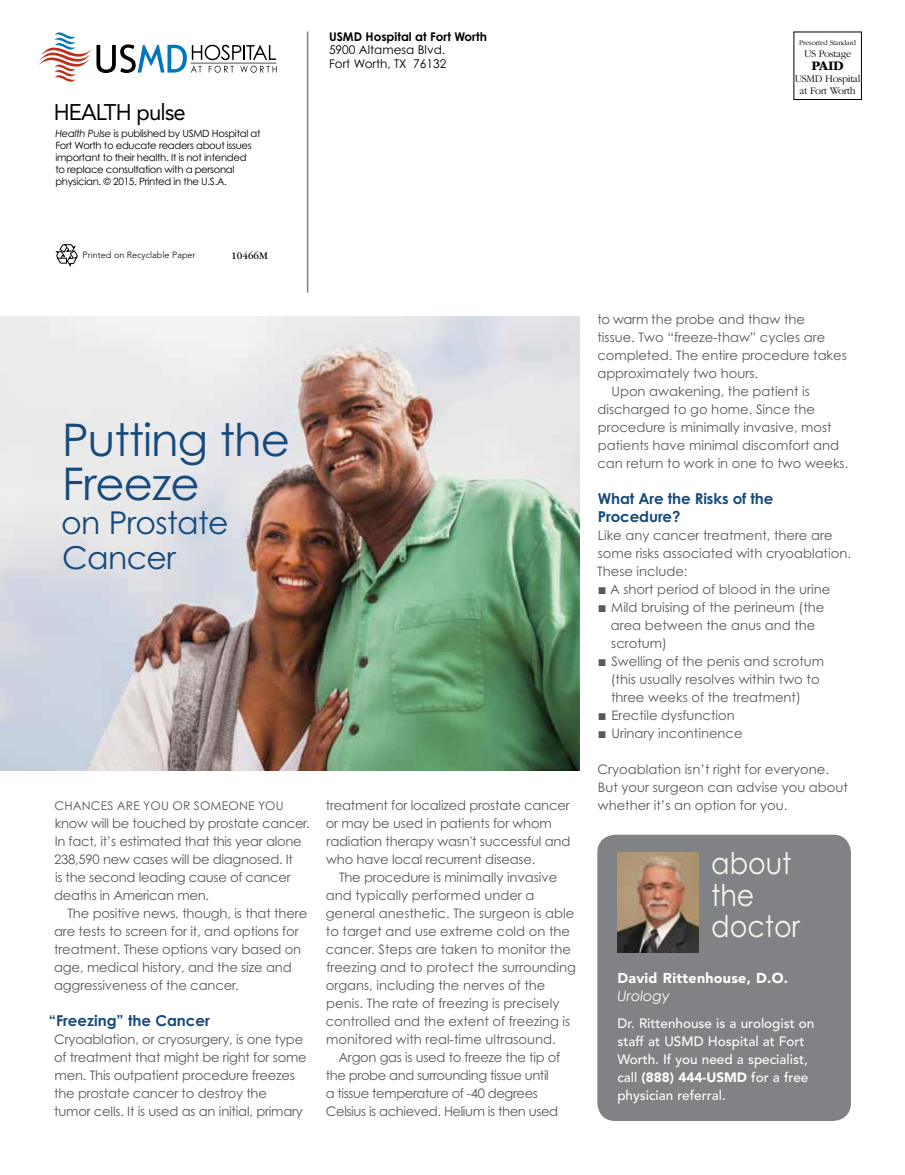
<style>
.page{position:relative;width:905px;height:1175px;background:#fff}
.page>*{position:absolute;margin:0;border:0;box-sizing:border-box;transform-origin:0 0}
.t1{font:45px/43.5px "Century Gothic OTF";letter-spacing:-.02em;color:#174a7c}
.t2{font:31.5px/34.5px "Century Gothic OTF";letter-spacing:-.02em;color:#174a7c}
.t3{font:30px/31.5px "Century Gothic OTF";color:#f9f4ed;scale:.9 1}
.t4{font:22.5px "Avenir LT Std";letter-spacing:-.04em;color:#000}
.t5{font:700 15px/18px "Century Gothic OTF";letter-spacing:-.005em;color:#174a7c}
.t6{font:900 14.25px "Avenir LT Std";letter-spacing:.02em;color:#fff}
.t7{font:italic 14.25px "Century Gothic";color:#fff}
.t8{font:500 13.5px/18px "Avenir LT Std";color:#fff}
.t9{font:700 13.5px "ITC Garamond Std";color:#000}
.t10{font:13.2px/18px "Century Gothic OTF";color:#58595b}
.t11{font:13.2px/18px "Century Gothic OTF";letter-spacing:-.02em;color:#58595b}
.t12{font:13.2px/18px "Century Gothic OTF";letter-spacing:-.03em;color:#58595b}
.t13{font:12px/13.5px "Century Gothic OTF";color:#000}
.t14{font:12px "Century Gothic OTF";color:#58595b}
.t15{font:700 12px "Century Gothic OTF";color:#000}
.t16{font:300 10.5px/12px "ITC Garamond Std";letter-spacing:-.03em;color:#000;text-align:center}
.t17{font:10.5px "ITC Garamond Std";color:#000}
.t18{font:10.05px/12px "Century Gothic OTF";letter-spacing:-.03em;color:#000}
.t19{font:300 9px "Avenir LT Std";color:#000}
.t20{font:300 7.5px "ITC Garamond Std";letter-spacing:-.03em;color:#000}
.s1{font-style:italic}
.s2{font-weight:900}
</style>
<div class="page">
<svg style="left:55px;top:244px;width:23px;height:23px"></svg>
<hr style="left:307px;top:31px;width:1px;height:261px;background:#808285">
<svg style="left:39px;top:32px;width:238px;height:50px"></svg>
<img style="left:0;top:316px;width:579px;height:454px">
<div style="left:597px;top:834px;width:253px;height:287px;background:#808285;border-radius:18px"></div>
<img style="left:617px;top:852px;width:82px;height:100px">
<h3 class="t4" style="left:54px;top:99px;width:133px">HEALTH pulse</h3>
<p class="t18" style="left:55px;top:127px;width:207px"><span class="s1">Health Pulse</span> is published by USMD Hospital at Fort Worth to educate readers about issues important to their health. It is not intended<br>to replace consultation with a personal physician. © 2015. Printed in the U .S.A.</p>
<p class="t15" style="left:329px;top:29px;width:159px">USMD Hospital at Fort Worth</p>
<p class="t13" style="left:329px;top:43px;width:119px">5900 Altamesa Blvd.<br>Fort Worth, TX 76132</p>
<p class="t20" style="left:799px;top:38px;width:59px">Presorted Standard</p>
<p class="t16" style="left:804px;top:48px;width:49px">US Postage</p>
<p class="t9" style="left:811px;top:58px;width:34px">PAID</p>
<p class="t16" style="left:794px;top:73px;width:67px">USMD Hospital at Fort Worth</p>
<p class="t19" style="left:83px;top:250px;width:114px">Printed on Recyclable Paper</p>
<p class="t17" style="left:231px;top:250px;width:38px">10466M</p>
<h1 class="t1" style="left:62px;top:418px;width:229px">Putting the<br>Freeze</h1>
<h2 class="t2" style="left:61px;top:505px;width:169px">on Prostate<br>Cancer</h2>
<p class="t14" style="left:54px;top:798px;width:19px">Chances</p>
<p class="t14" style="left:117px;top:798px;width:9px">are</p>
<p class="t14" style="left:143px;top:798px;width:61px">you or someone</p>
<p class="t14" style="left:258px;top:798px;width:27px">yo u</p>
<p class="t11" style="left:54px;top:814px;width:257px">know will be touched by prostate cancer.<br>In fact, it’s estimated that this year alone 238,590 new cases will be diagnosed. It<br>is the second leading cause of cancer deaths in American men.</p>
<p class="t10" style="left:54px;top:904px;width:254px;text-indent:13px">The positive news, though, is that there are tests to screen for it, and options for treatment. These options vary based on age, medical history, and the size and aggressiveness of the cancer.</p>
<p class="t5" style="left:49px;top:1011px;width:162px">“Freezing” the Cancer</p>
<p class="t10" style="left:54px;top:1030px;width:254px">Cryoablation, or cryosurgery, is one type of treatment that might be right for some men. This outpatient procedure freezes the prostate cancer to destroy the<br>tumor cells. It is used as an initial, primary</p>
<p class="t10" style="left:326px;top:796px;width:246px">treatment for localized prostate cancer or may be used in patients for whom radiation therapy wasn't successful and who have local recurrent disease.</p>
<p class="t10" style="left:326px;top:868px;width:252px;text-indent:13px">The procedure is minimally invasive and typically performed under a general anesthetic. The surgeon is able to target and use extreme cold on the cancer. Steps are taken to monitor the freezing and to protect the surrounding organs, including the nerves of the penis. The rate of freezing is precisely controlled and the extent of freezing is monitored with real-time ultrasound.</p>
<p class="t12" style="left:326px;top:1048px;width:236px;text-indent:13px">Argon gas is used to freeze the tip of the probe and surrounding tissue until a tissue temperature of -40 degrees Celsius is achieved. Helium is then used</p>
<p class="t10" style="left:597px;top:310px;width:209px">to warm the probe and thaw the</p>
<p class="t10" style="left:597px;top:328px;width:229px">tissue. Two “freeze-thaw” cycles are</p>
<p class="t10" style="left:597px;top:346px;width:251px">completed. The entire procedure takes</p>
<p class="t10" style="left:597px;top:364px;width:162px">approximately two hours.</p>
<p class="t10" style="left:611px;top:382px;width:200px">U pon awakening, the patient is</p>
<p class="t10" style="left:597px;top:400px;width:219px">discharged to go home. Since the</p>
<p class="t10" style="left:598px;top:418px;width:235px">procedure is minimally invasive, most</p>
<p class="t10" style="left:598px;top:436px;width:243px">patients have minimal discomfort and</p>
<p class="t10" style="left:597px;top:454px;width:252px">can return to work in one to two weeks.</p>
<p class="t5" style="left:597px;top:489px;width:177px">What Are the Risks of the<br>Procedure?</p>
<p class="t10" style="left:597px;top:526px;width:255px">Like any cancer treatment, there are some risks associated with cryoablation.<br>These include:</p>
<p class="t10" style="left:598px;top:580px;width:233px">■ A short period of blood in the urine</p>
<p class="t10" style="left:611px;top:598px;width:215px;text-indent:-12px">■ Mild bruising of the perineum (the area between the anus and the scrotum)</p>
<p class="t10" style="left:610px;top:652px;width:215px;text-indent:-12px">■ Swelling of the penis and scrotum (this usually resolves within two to three weeks of the treatment)</p>
<p class="t10" style="left:598px;top:706px;width:138px">■ Erectile dysfunction</p>
<p class="t10" style="left:598px;top:724px;width:146px">■ Urinary incontinence</p>
<p class="t10" style="left:597px;top:760px;width:252px">Cryoablation isn’t right for everyone.<br>But your surgeon can advise you about whether it’s an option for you.</p>
<h3 class="t3" style="left:711px;top:847px;width:100px">about the doctor</h3>
<p class="t6" style="left:617px;top:969px;width:172px">David Rittenhouse, D.O.</p>
<p class="t7" style="left:617px;top:987px;width:54px">Urology</p>
<p class="t8" style="left:617px;top:1014px;width:198px">Dr. Rittenhouse is a urologist on staff at USMD Hospital at Fort<br>Worth. If you need a specialist, call <span class="s2">(888) 444-USMD</span> for a free physician referral.</p>
</div>
